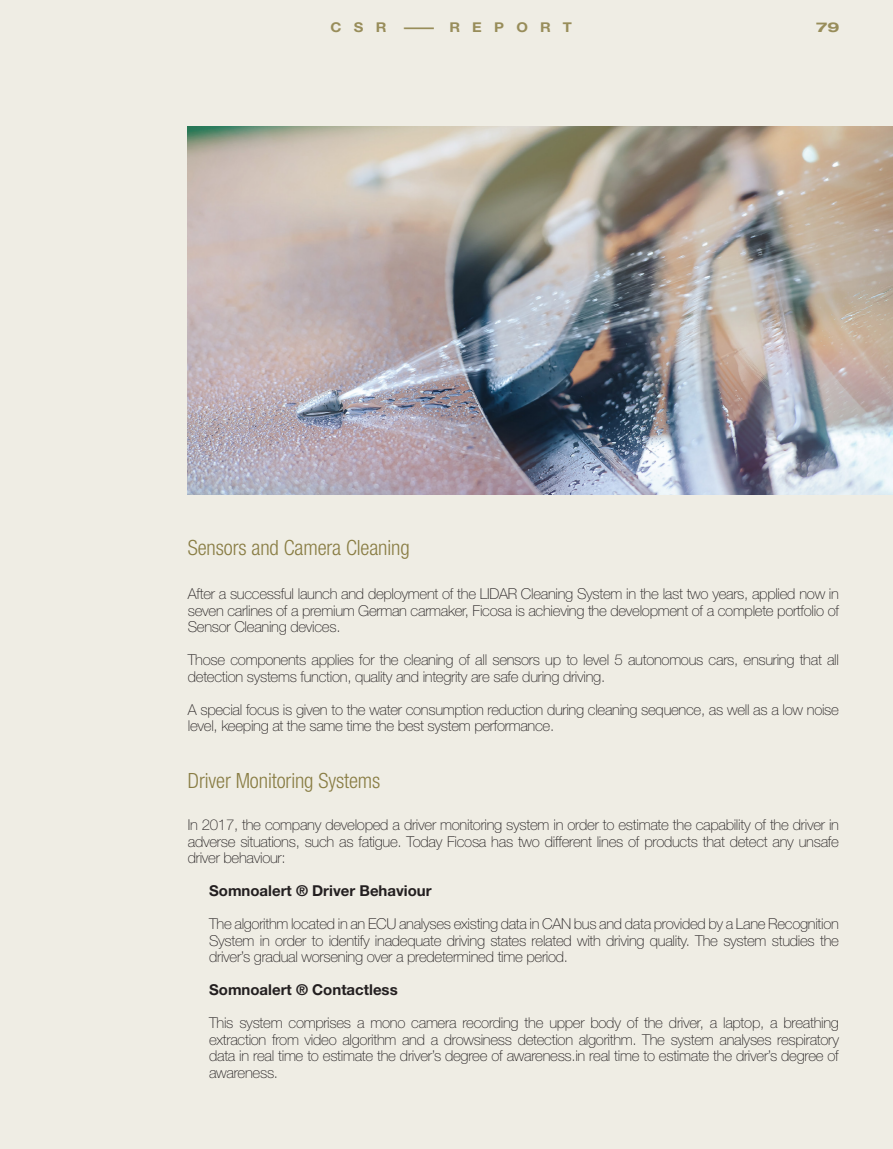
<style>
.page{position:relative;width:893px;height:1149px;background:#fff}
.page>*{position:absolute;margin:0;border:0;box-sizing:border-box;transform-origin:0 0}
.PARRAFO{font:300 condensed 21px "Helvetica Neue LT Std";letter-spacing:-.005em;color:#897d44}
.PARRAFO-2{font:100 15px/16.5px "Helvetica Neue LT Std";letter-spacing:-.02em;color:#231f20;text-align:justify}
.PARRAFO-3{font:700 15px "Helvetica Neue LT Std";color:#231f20}
.t1{font:700 13.5px "Helvetica Neue LT Std";letter-spacing:.825em;color:#988d5a;scale:1.1 1}
.t2{font:700 expanded 13.5px "Helvetica Neue LT Std";color:#988d5a;scale:1.1 1}
</style>
<div class="page">
<div style="left:0;top:0;width:893px;height:1148px;background:#efede4"></div>
<img style="left:188px;top:126px;width:705px;height:368px">
<p class="t1" style="left:331px;top:19px;width:221px">CSR—REPORT</p>
<p class="t2" style="left:816px;top:19px;width:23px">79</p>
<p class="PARRAFO" style="left:188px;top:536px;width:223px">Sensors and Camera Cleaning</p>
<p class="PARRAFO-2" style="left:188px;top:585px;width:653px">After a successful launch and deployment of the LIDAR Cleaning System in the last two years, applied now in seven carlines of a premium German carmaker, Ficosa is achieving the development of a complete portfolio of Sensor Cleaning devices.</p>
<p class="PARRAFO-2" style="left:188px;top:651px;width:653px">Those components applies for the cleaning of all sensors up to level 5 autonomous cars, ensuring that all detection systems function, quality and integrity are safe during driving.</p>
<p class="PARRAFO-2" style="left:188px;top:700px;width:653px">A special focus is given to the water consumption reduction during cleaning sequence, as well as a low noise level, keeping at the same time the best system performance.</p>
<p class="PARRAFO" style="left:188px;top:768px;width:194px">Driver Monitoring Systems</p>
<p class="PARRAFO-2" style="left:188px;top:816px;width:653px">In 2017, the company developed a driver monitoring system in order to estimate the capability of the driver in adverse situations, such as fatigue. Today Ficosa has two different lines of products that detect any unsafe driver behaviour:</p>
<p class="PARRAFO-3" style="left:209px;top:881px;width:224px">Somnoalert ® Driver Behaviour</p>
<p class="PARRAFO-2" style="left:209px;top:915px;width:631px">The algorithm located in an ECU analyses existing data in CAN bus and data provided by a Lane Recognition System in order to identify inadequate driving states related with driving quality. The system studies the driver’s gradual worsening over a predetermined time period.</p>
<p class="PARRAFO-3" style="left:209px;top:980px;width:190px">Somnoalert ® Contactless</p>
<p class="PARRAFO-2" style="left:209px;top:1014px;width:631px">This system comprises a mono camera recording the upper body of the driver, a laptop, a breathing extraction from video algorithm and a drowsiness detection algorithm. The system analyses respiratory data in real time to estimate the driver’s degree of awareness.in real time to estimate the driver’s degree of awareness.</p>
</div>
